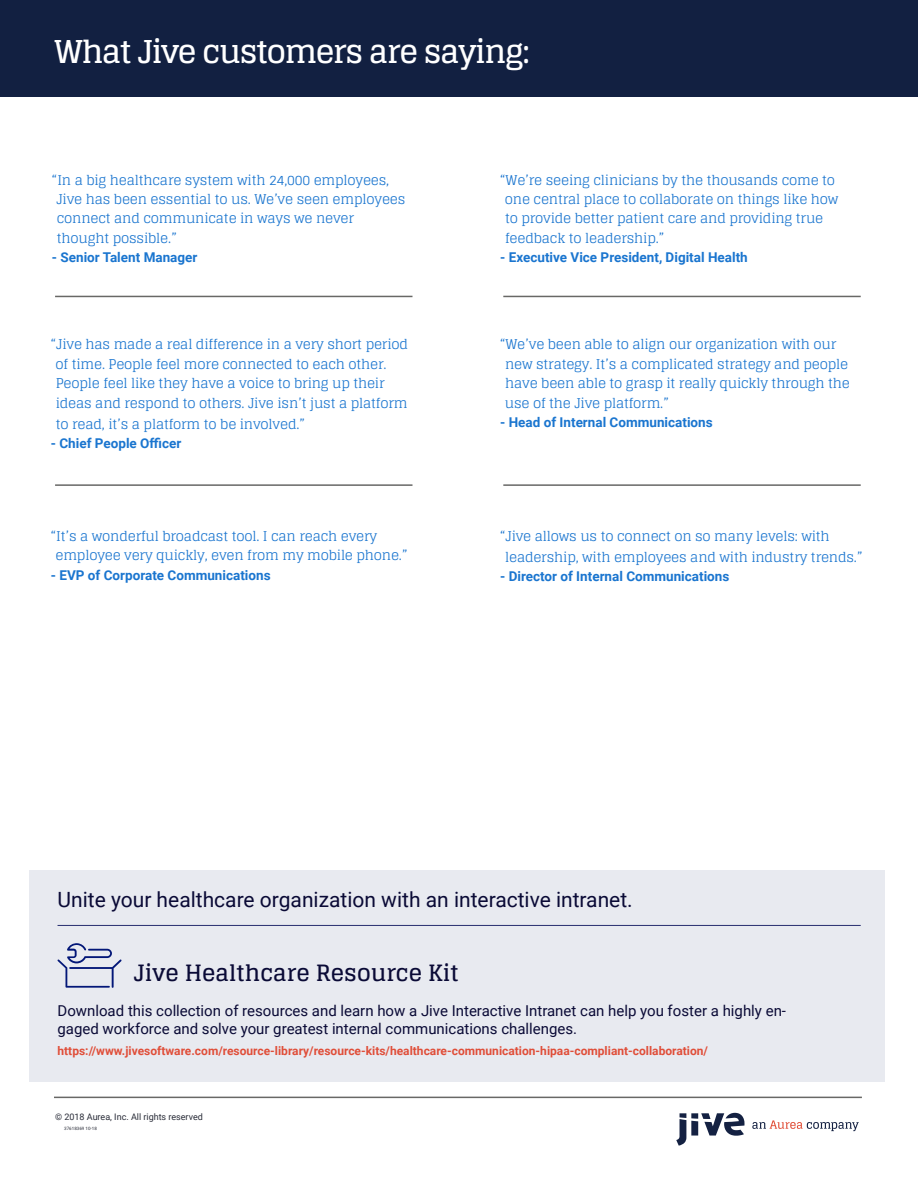
<style>
.page{position:relative;width:918px;height:1188px;background:#fff}
.page>*{position:absolute;margin:0;border:0;box-sizing:border-box;transform-origin:0 0}
.t1{font:700 31.5px "Glegoo";letter-spacing:-.04em;color:#fff}
.t2{font:700 22.5px "Glegoo";color:#0a0a36}
.t3{font:21px "Roboto";color:#0a0a36}
.t4{font:15px/18px "Roboto";color:#0a0a36}
.t5{font:13.5px/19.5px "Glegoo";letter-spacing:-.015em;color:#1a75cf}
.t6{font:700 13.5px "Roboto";color:#1a75cf}
.t7{font:700 12px "Roboto";color:#e04e39}
.t8{font:9px "Roboto";color:#292c38}
.t9{font:4.5px "Roboto";color:#292c38}
</style>
<div class="page">
<hr style="left:54px;top:1097px;width:808px;height:1px;background:#686866">
<hr style="left:55px;top:296px;width:357px;height:1px;background:#686866">
<hr style="left:503px;top:296px;width:358px;height:1px;background:#686866">
<hr style="left:55px;top:484px;width:357px;height:2px;background:#686866">
<hr style="left:503px;top:484px;width:358px;height:2px;background:#686866">
<div style="left:29px;top:870px;width:856px;height:212px;background:#e8eaf0"></div>
<svg style="left:57px;top:943px;width:65px;height:45px"></svg>
<hr style="left:58px;top:925px;width:803px;height:1px;background:#272d6f">
<svg style="left:676px;top:1113px;width:69px;height:33px"></svg>
<svg style="left:752px;top:1120px;width:107px;height:11px"></svg>
<div style="left:0;top:0;width:918px;height:96px;background:#122041"></div>
<h1 class="t1" style="left:54px;top:34px;width:477px">What Jive customers are saying:</h1>
<p class="t5" style="left:56px;top:170px;width:350px;text-indent:-5px">“In a big healthcare system with 24,000 employees, Jive has been essential to us. We’ve seen employees connect and communicate in ways we never thought possible.”</p>
<p class="t6" style="left:52px;top:248px;width:147px">- Senior Talent Manager</p>
<p class="t5" style="left:56px;top:335px;width:354px;text-indent:-5px">“Jive has made a real difference in a very short period of time. People feel more connected to each other.<br>People feel like they have a voice to bring up their ideas and respond to others. Jive isn’t just a platform</p>
<p class="t5" style="left:56px;top:414px;width:251px">to read, it’s a platform to be involved.”</p>
<p class="t6" style="left:51px;top:434px;width:132px">- Chief People Officer</p>
<p class="t5" style="left:56px;top:526px;width:354px;text-indent:-5px">“It’s a wonderful broadcast tool. I can reach every employee very quickly, even from my mobile phone.”</p>
<p class="t6" style="left:51px;top:566px;width:221px">- EVP of Corporate Communications</p>
<p class="t5" style="left:505px;top:170px;width:335px;text-indent:-5px">“We’re seeing clinicians by the thousands come to one central place to collaborate on things like how to provide better patient care and providing true feedback to leadership.”</p>
<p class="t6" style="left:500px;top:248px;width:249px">- Executive Vice President, Digital Health</p>
<p class="t5" style="left:505px;top:335px;width:347px;text-indent:-5px">“We’ve been able to align our organization with our new strategy. It’s a complicated strategy and people have been able to grasp it really quickly through the use of the Jive platform.”</p>
<p class="t6" style="left:500px;top:413px;width:214px">- Head of Internal Communications</p>
<p class="t5" style="left:505px;top:526px;width:359px;line-height:21px;text-indent:-5px">“Jive allows us to connect on so many levels: with leadership, with employees and with industry trends.”</p>
<p class="t6" style="left:500px;top:567px;width:231px">- Director of Internal Communications</p>
<h3 class="t3" style="left:58px;top:885px;width:577px">Unite your healthcare organization with an interactive intranet.</h3>
<h2 class="t2" style="left:134px;top:960px;width:326px">Jive Healthcare Resource Kit</h2>
<p class="t4" style="left:58px;top:1001px;width:730px">Download this collection of resources and learn how a Jive Interactive Intranet can help you foster a highly en&shy;gaged workforce and solve your greatest internal communications challenges.</p>
<p class="t7" style="left:58px;top:1042px;width:652px">https://www.jivesoftware.com/resource-library/resource-kits/healthcare-communication-hipaa-compliant-collaboration/</p>
<p class="t8" style="left:55px;top:1111px;width:149px">© 2018 Aurea, Inc. All rights reserved</p>
<p class="t9" style="left:64px;top:1125px;width:34px">37618369 10-18</p>
</div>
